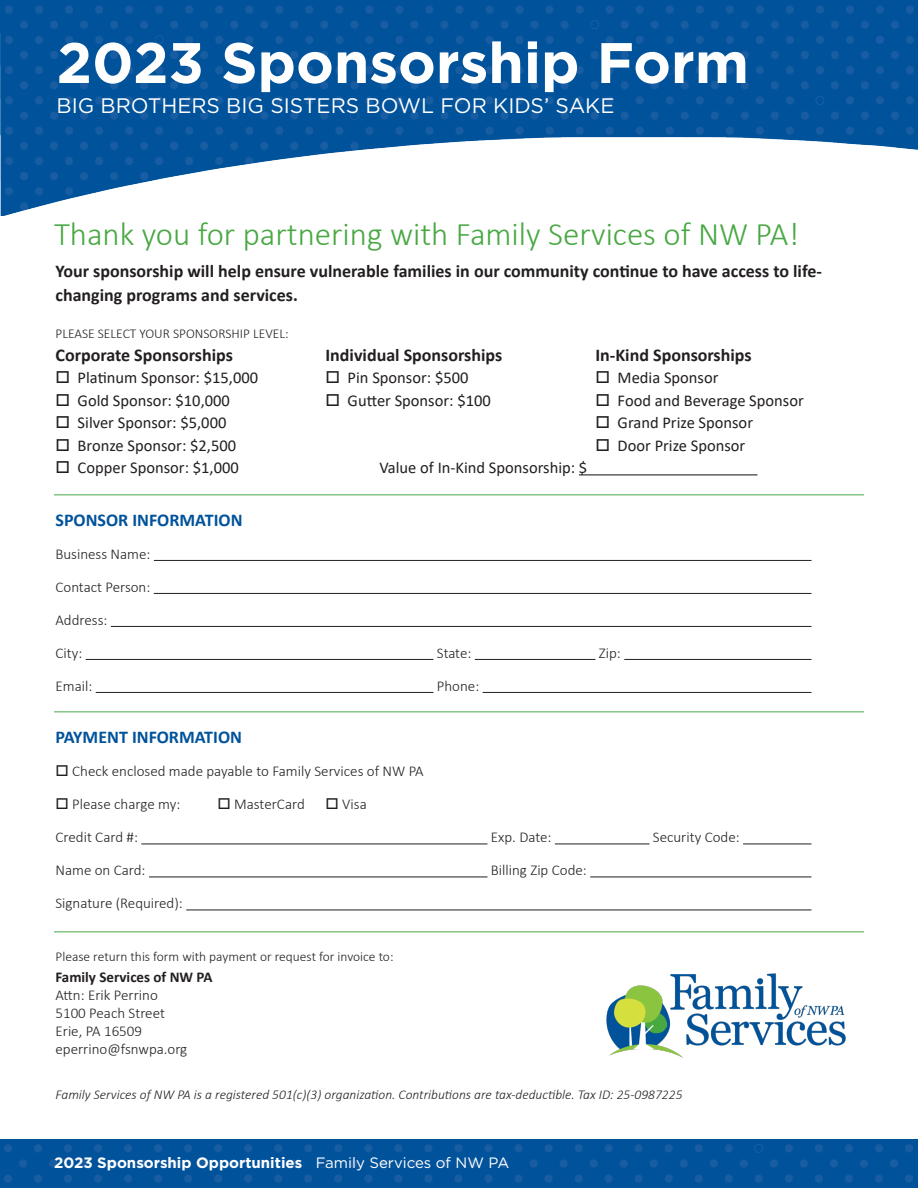
<style>
.page{position:relative;width:918px;height:1188px;background:#fff}
.page>*{position:absolute;margin:0;border:0;box-sizing:border-box;transform-origin:0 0}
.t1{font:700 57px "Gotham";color:#fff}
.t2{font:300 33px "Calibri";color:#48a842}
.t3{font:21px "Gotham";color:#fff}
.t4{font:700 18px/24px "Calibri";color:#231f20}
.t5{font:700 18px "Calibri";color:#00529b}
.t6{font:16.5px "Calibri";color:#231f20}
.t7{font:300 15px "Calibri";color:#231f20}
.t8{font:700 15px "Gotham";color:#fff}
.t9{font:700 15px "Calibri";color:#231f20}
.t10{font:italic 300 13.5px "Calibri";color:#231f20}
.t11{font:300 13.5px "Calibri";color:#231f20}
.s1{font-weight:400}
</style>
<div class="page">
<img style="left:0;top:0;width:918px;height:216px">
<img style="left:0;top:1139px;width:918px;height:49px">
<hr style="left:579px;top:474px;width:179px;height:1px;background:#231f20">
<hr style="left:154px;top:560px;width:658px;height:1px;background:#231f20">
<hr style="left:154px;top:593px;width:658px;height:1px;background:#231f20">
<hr style="left:111px;top:626px;width:700px;height:1px;background:#231f20">
<hr style="left:86px;top:659px;width:347px;height:1px;background:#231f20">
<hr style="left:475px;top:659px;width:120px;height:1px;background:#231f20">
<hr style="left:624px;top:659px;width:187px;height:1px;background:#231f20">
<hr style="left:96px;top:692px;width:337px;height:1px;background:#231f20">
<hr style="left:483px;top:692px;width:329px;height:1px;background:#231f20">
<hr style="left:141px;top:844px;width:346px;height:1px;background:#231f20">
<hr style="left:555px;top:844px;width:94px;height:1px;background:#231f20">
<hr style="left:743px;top:844px;width:68px;height:1px;background:#231f20">
<hr style="left:149px;top:877px;width:339px;height:1px;background:#231f20">
<hr style="left:590px;top:877px;width:221px;height:1px;background:#231f20">
<hr style="left:186px;top:910px;width:625px;height:1px;background:#231f20">
<hr style="left:54px;top:494px;width:810px;height:1px;background:#49a947">
<hr style="left:54px;top:711px;width:810px;height:1px;background:#49a947">
<hr style="left:54px;top:931px;width:810px;height:1px;background:#49a947">
<img style="left:606px;top:973px;width:240px;height:85px">
<p class="t1" style="left:57px;top:30px;width:694px">2023 Sponsorship Form</p>
<p class="t3" style="left:57px;top:94px;width:559px">BIG BROTHERS BIG SISTERS BOWL FOR KIDS’ SAKE</p>
<p class="t2" style="left:54px;top:214px;width:747px">Thank you for partnering with Family Services of NW PA!</p>
<p class="t4" style="left:56px;top:259px;width:768px">Your sponsorship will help ensure vulnerable families in our community continue to have access to life&shy;changing programs and services.</p>
<p class="t11" style="left:56px;top:325px;width:235px">PLEASE SELECT YOUR SPONSORSHIP LEVEL:</p>
<p class="t4" style="left:56px;top:342px;width:179px">Corporate Sponsorships</p>
<p class="t4" style="left:326px;top:342px;width:178px">Individual Sponsorships</p>
<p class="t4" style="left:596px;top:342px;width:158px">In-Kind Sponsorships</p>
<p class="t6" style="left:56px;top:366px;width:204px">□ Platinum Sponsor: $15,000</p>
<p class="t6" style="left:326px;top:366px;width:144px">□ Pin Sponsor: $500</p>
<p class="t6" style="left:596px;top:366px;width:125px">□ Media Sponsor</p>
<p class="t6" style="left:56px;top:389px;width:176px">□ Gold Sponsor: $10,000</p>
<p class="t6" style="left:326px;top:389px;width:167px">□ Gutter Sponsor: $100</p>
<p class="t6" style="left:596px;top:389px;width:210px">□ Food and Beverage Sponsor</p>
<p class="t6" style="left:56px;top:411px;width:172px">□ Silver Sponsor: $5,000</p>
<p class="t6" style="left:596px;top:411px;width:159px">□ Grand Prize Sponsor</p>
<p class="t6" style="left:56px;top:434px;width:182px">□ Bronze Sponsor: $2,500</p>
<p class="t6" style="left:596px;top:434px;width:151px">□ Door Prize Sponsor</p>
<p class="t6" style="left:56px;top:456px;width:185px">□ Copper Sponsor: $1,000</p>
<p class="t6" style="left:379px;top:456px;width:209px">Value of In-Kind Sponsorship: $</p>
<p class="t5" style="left:56px;top:507px;width:189px">SPONSOR INFORMATION</p>
<p class="t7" style="left:56px;top:544px;width:97px">Business Name:</p>
<p class="t7" style="left:56px;top:577px;width:96px">Contact Person:</p>
<p class="t7" style="left:56px;top:610px;width:53px">Address:</p>
<p class="t7" style="left:56px;top:643px;width:28px">City:</p>
<p class="t7" style="left:437px;top:643px;width:36px">State:</p>
<p class="t7" style="left:599px;top:643px;width:24px">Zip:</p>
<p class="t7" style="left:56px;top:676px;width:38px">Email:</p>
<p class="t7" style="left:437px;top:676px;width:44px">Phone:</p>
<p class="t5" style="left:56px;top:724px;width:188px">PAYMENT INFORMATION</p>
<p class="t7" style="left:56px;top:762px;width:370px">□ Check enclosed made payable to Family Services of NW PA</p>
<p class="t7" style="left:56px;top:795px;width:126px">□ Please charge my:</p>
<p class="t7" style="left:218px;top:795px;width:89px">□ MasterCard</p>
<p class="t7" style="left:326px;top:795px;width:43px">□ Visa</p>
<p class="t7" style="left:56px;top:828px;width:84px">Credit Card #:</p>
<p class="t7" style="left:491px;top:828px;width:62px">Exp. Date:</p>
<p class="t7" style="left:653px;top:828px;width:88px">Security Code:</p>
<p class="t7" style="left:56px;top:861px;width:92px">Name on Card:</p>
<p class="t7" style="left:491px;top:861px;width:97px">Billing Zip Code:</p>
<p class="t7" style="left:56px;top:894px;width:129px">Signature (Required):</p>
<p class="t11" style="left:56px;top:948px;width:340px">Please return this form with payment or request for invoice to:</p>
<p class="t9" style="left:56px;top:966px;width:159px">Family Services of NW PA</p>
<p class="t7" style="left:56px;top:985px;width:104px">Attn: Erik Perrino</p>
<p class="t7" style="left:56px;top:1003px;width:111px">5100 Peach Street</p>
<p class="t7" style="left:56px;top:1021px;width:88px">Erie, PA 16509</p>
<p class="t7" style="left:56px;top:1039px;width:133px">eperrino@fsnwpa.org</p>
<p class="t10" style="left:56px;top:1086px;width:629px">Family Services of NW PA is a registered 501(c)(3) organization. Contributions are tax-deductible. Tax ID: 25-0987225</p>
<p class="t8" style="left:54px;top:1154px;width:457px">2023 Sponsorship Opportunities <span class="s1">Family Services of NW PA</span></p>
</div>
